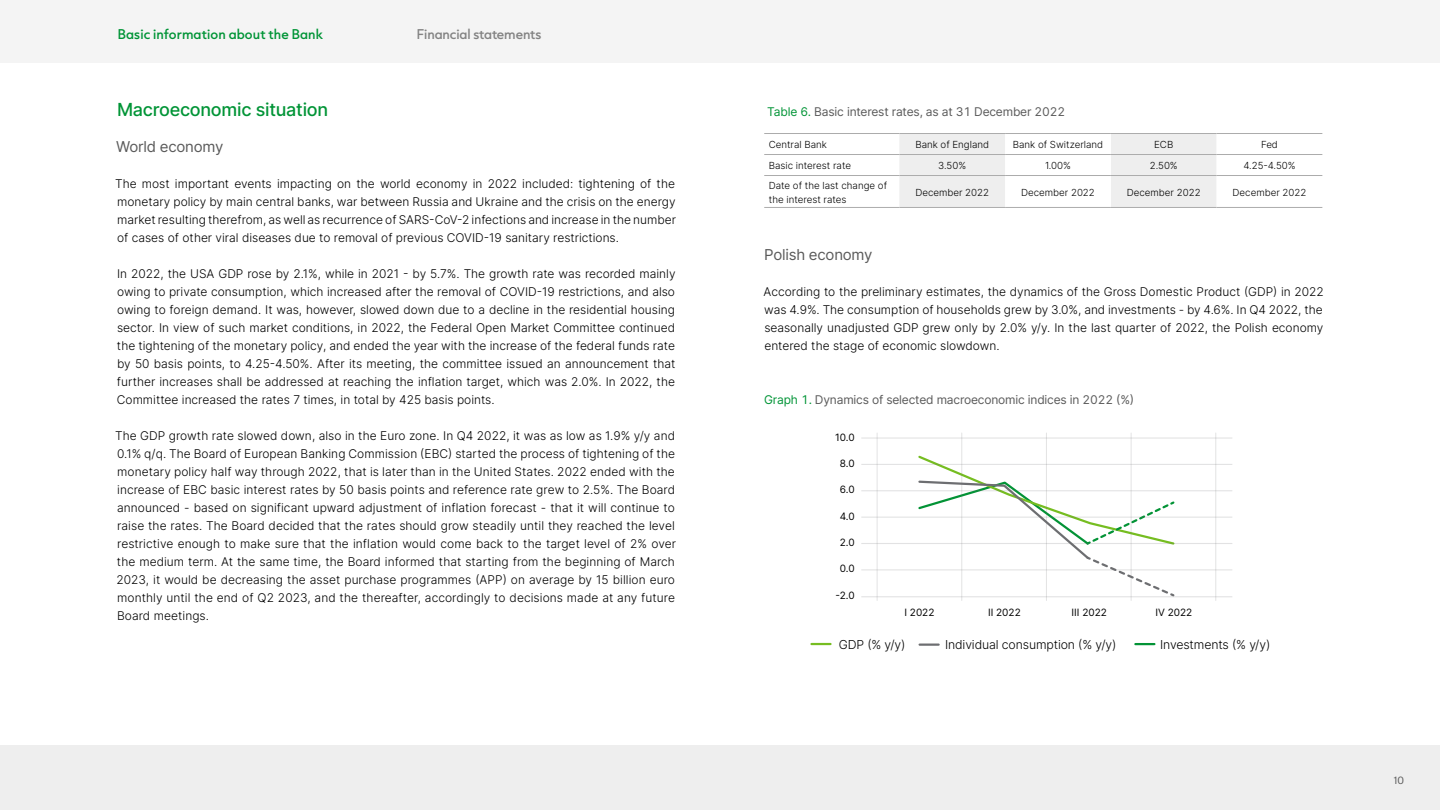
<style>
.page{position:relative;width:1440px;height:810px;background:#fff}
.page>*{position:absolute;margin:0;border:0;box-sizing:border-box;transform-origin:0 0}
.t1{font:500 18px "Inter";letter-spacing:-.015em;color:#009436}
.t2{font:15px "Inter";letter-spacing:-.015em;color:#5a5a5a}
.t3{font:300 12.3px "Inter";letter-spacing:-.01em;color:#000}
.t4{font:300 12px/18px "Inter";color:#000;text-align:justify}
.t5{font:12px "Inter";letter-spacing:-.015em;color:#5a5a5a}
.t6{font:500 12px "Capitana";letter-spacing:.01em;color:#009436}
.t7{font:500 12px "Capitana";letter-spacing:-.005em;color:#838383}
.t8{font:10.5px "Sequel Sans Book Head";color:#5a5a5a}
.t9{font:10.12px "Inter";color:#000}
.t10{font:300 9.75px/13.5px "Inter";color:#000}
.s1{color:#009436}
</style>
<div class="page">
<svg style="left:899px;top:134px;width:318px;height:73px"></svg>
<hr style="left:899px;top:175px;width:106px;height:1px;background:#acacac">
<hr style="left:1005px;top:175px;width:106px;height:1px;background:#acacac">
<hr style="left:1111px;top:175px;width:106px;height:1px;background:#acacac">
<hr style="left:1217px;top:175px;width:105px;height:1px;background:#acacac">
<hr style="left:899px;top:154px;width:106px;height:1px;background:#acacac">
<hr style="left:1005px;top:154px;width:106px;height:1px;background:#acacac">
<hr style="left:1111px;top:154px;width:106px;height:1px;background:#acacac">
<hr style="left:1217px;top:154px;width:105px;height:1px;background:#acacac">
<hr style="left:764px;top:175px;width:135px;height:1px;background:#acacac">
<hr style="left:899px;top:207px;width:106px;height:1px;background:#acacac">
<hr style="left:1005px;top:207px;width:106px;height:1px;background:#acacac">
<hr style="left:1111px;top:207px;width:106px;height:1px;background:#acacac">
<hr style="left:1217px;top:207px;width:105px;height:1px;background:#acacac">
<hr style="left:764px;top:154px;width:135px;height:1px;background:#acacac">
<hr style="left:764px;top:133px;width:135px;height:1px;background:#acacac">
<hr style="left:899px;top:133px;width:106px;height:1px;background:#acacac">
<hr style="left:1005px;top:133px;width:106px;height:1px;background:#acacac">
<hr style="left:1111px;top:133px;width:106px;height:1px;background:#acacac">
<hr style="left:1217px;top:133px;width:105px;height:1px;background:#acacac">
<hr style="left:764px;top:207px;width:135px;height:1px;background:#acacac">
<svg style="left:917px;top:454px;width:259px;height:144px"></svg>
<hr style="left:861px;top:437px;width:371px;height:2px;background:#6d6e71">
<hr style="left:861px;top:464px;width:371px;height:1px;background:#6d6e71">
<hr style="left:861px;top:543px;width:371px;height:1px;background:#6d6e71">
<hr style="left:861px;top:569px;width:371px;height:1px;background:#6d6e71">
<hr style="left:861px;top:596px;width:371px;height:1px;background:#6d6e71">
<hr style="left:1215px;top:433px;width:1px;height:168px;background:#6d6e71">
<hr style="left:1131px;top:433px;width:1px;height:168px;background:#6d6e71">
<hr style="left:1046px;top:433px;width:1px;height:168px;background:#6d6e71">
<hr style="left:961px;top:433px;width:1px;height:168px;background:#6d6e71">
<hr style="left:877px;top:433px;width:1px;height:168px;background:#6d6e71">
<hr style="left:861px;top:490px;width:371px;height:1px;background:#6d6e71">
<hr style="left:861px;top:517px;width:371px;height:1px;background:#6d6e71">
<svg style="left:1135px;top:643px;width:19px;height:2px"></svg>
<svg style="left:920px;top:644px;width:19px;height:2px"></svg>
<hr style="left:811px;top:643px;width:20px;height:2px;background:#76bd21">
<div style="left:0;top:0;width:1440px;height:63px;background:#f4f4f4"></div>
<div style="left:0;top:746px;width:1440px;height:64px;background:#eee"></div>
<p class="t6" style="left:118px;top:25px;width:207px">Basic information about the Bank</p>
<p class="t7" style="left:417px;top:25px;width:126px">Financial statements</p>
<h1 class="t1" style="left:117px;top:96px;width:213px">Macroeconomic situation</h1>
<p class="t2" style="left:116px;top:135px;width:109px">World economy</p>
<p class="t4" style="left:115px;top:174px;width:562px">The most important events impacting on the world economy in 2022 included: tightening of the monetary policy by main central banks, war between Russia and Ukraine and the crisis on the energy market resulting therefrom, as well as recurrence of SARS-CoV-2 infections and increase in the number of cases of other viral diseases due to removal of previous COVID-19 sanitary restrictions.</p>
<p class="t4" style="left:117px;top:264px;width:560px">In 2022, the USA GDP rose by 2.1%, while in 2021 - by 5.7%. The growth rate was recorded mainly owing to private consumption, which increased after the removal of COVID-19 restrictions, and also owing to foreign demand. It was, however, slowed down due to a decline in the residential housing sector. In view of such market conditions, in 2022, the Federal Open Market Committee continued the tightening of the monetary policy, and ended the year with the increase of the federal funds rate by 50 basis points, to 4.25-4.50%. After its meeting, the committee issued an announcement that further increases shall be addressed at reaching the inflation target, which was 2.0%. In 2022, the Committee increased the rates 7 times, in total by 425 basis points.</p>
<p class="t4" style="left:115px;top:426px;width:562px">The GDP growth rate slowed down, also in the Euro zone. In Q4 2022, it was as low as 1.9% y/y and 0.1% q/q. The Board of European Banking Commission (EBC) started the process of tightening of the monetary policy half way through 2022, that is later than in the United States. 2022 ended with the increase of EBC basic interest rates by 50 basis points and reference rate grew to 2.5%. The Board announced - based on significant upward adjustment of inflation forecast - that it will continue to raise the rates. The Board decided that the rates should grow steadily until they reached the level restrictive enough to make sure that the inflation would come back to the target level of 2% over the medium term. At the same time, the Board informed that starting from the beginning of March 2023, it would be decreasing the asset purchase programmes (APP) on average by 15 billion euro monthly until the end of Q2 2023, and the thereafter, accordingly to decisions made at any future Board meetings.</p>
<p class="t5" style="left:767px;top:102px;width:299px"><span class="s1">Table 6.</span> Basic interest rates, as at 31 December 2022</p>
<p class="t10" style="left:769px;top:138px;width:60px">Central Bank</p>
<p class="t10" style="left:915px;top:138px;width:75px">Bank of England</p>
<p class="t10" style="left:1013px;top:138px;width:92px">Bank of Switzerland</p>
<p class="t10" style="left:1154px;top:138px;width:21px">ECB</p>
<p class="t10" style="left:1261px;top:138px;width:18px">Fed</p>
<p class="t10" style="left:769px;top:159px;width:84px">Basic interest rate</p>
<p class="t10" style="left:938px;top:159px;width:29px">3.50%</p>
<p class="t10" style="left:1045px;top:159px;width:28px">1.00%</p>
<p class="t10" style="left:1150px;top:159px;width:30px">2.50%</p>
<p class="t10" style="left:1243px;top:159px;width:54px">4.25-4.50%</p>
<p class="t10" style="left:769px;top:179px;width:120px">Date of the last change of the interest rates</p>
<p class="t10" style="left:915px;top:186px;width:75px">December 2022</p>
<p class="t10" style="left:1021px;top:186px;width:75px">December 2022</p>
<p class="t10" style="left:1127px;top:186px;width:75px">December 2022</p>
<p class="t10" style="left:1233px;top:186px;width:75px">December 2022</p>
<p class="t2" style="left:764px;top:243px;width:110px">Polish economy</p>
<p class="t4" style="left:764px;top:282px;width:562px">According to the preliminary estimates, the dynamics of the Gross Domestic Product (GDP) in 2022 was 4.9%. The consumption of households grew by 3.0%, and investments - by 4.6%. In Q4 2022, the seasonally unadjusted GDP grew only by 2.0% y/y. In the last quarter of 2022, the Polish economy entered the stage of economic slowdown.</p>
<p class="t5" style="left:764px;top:390px;width:372px"><span class="s1">Graph 1.</span> Dynamics of selected macroeconomic indices in 2022 (%)</p>
<p class="t9" style="left:835px;top:430px;width:21px">10.0</p>
<p class="t9" style="left:840px;top:456px;width:16px">8.0</p>
<p class="t9" style="left:840px;top:482px;width:16px">6.0</p>
<p class="t9" style="left:840px;top:509px;width:16px">4.0</p>
<p class="t9" style="left:840px;top:535px;width:16px">2.0</p>
<p class="t9" style="left:840px;top:561px;width:16px">0.0</p>
<p class="t9" style="left:835px;top:588px;width:21px">-2.0</p>
<p class="t9" style="left:904px;top:605px;width:32px">I 2022</p>
<p class="t9" style="left:988px;top:605px;width:34px">II 2022</p>
<p class="t9" style="left:1072px;top:605px;width:37px">III 2022</p>
<p class="t9" style="left:1155px;top:605px;width:38px">IV 2022</p>
<p class="t3" style="left:839px;top:635px;width:68px">GDP (% y/y)</p>
<p class="t3" style="left:945px;top:635px;width:173px">Individual consumption (% y/y)</p>
<p class="t3" style="left:1160px;top:635px;width:112px">Investments (% y/y)</p>
<p class="t8" style="left:1394px;top:773px;width:12px">10</p>
</div>
